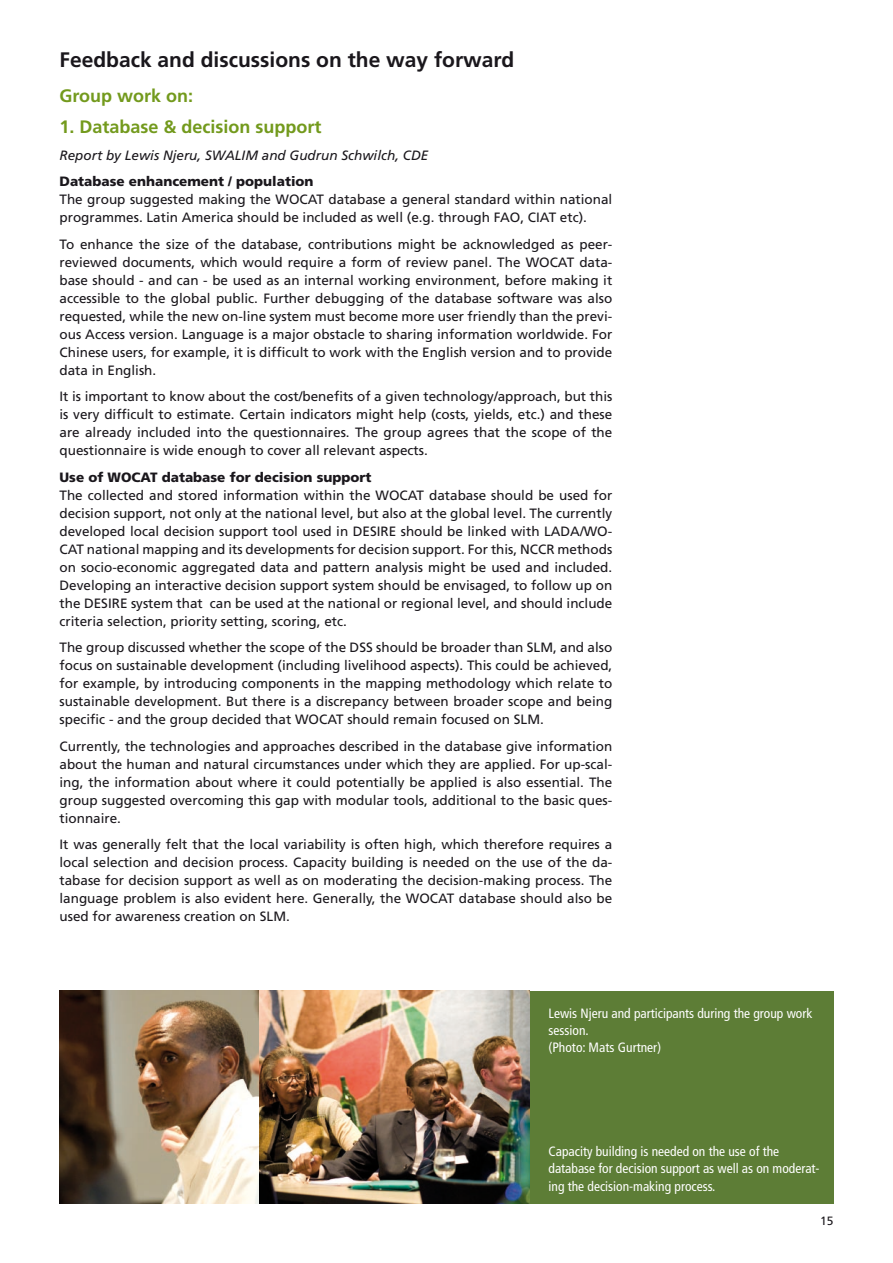
<style>
.page{position:relative;width:893px;height:1263px;background:#fff}
.page>*{position:absolute;margin:0;border:0;box-sizing:border-box;transform-origin:0 0}
.t1{font:700 21px "Frutiger";color:#1a171c}
.t2{font:700 18px "Frutiger";color:#739a1d}
.t3{font:13.5px/18px "Frutiger";color:#1a171c;text-align:justify}
.t4{font:condensed 13.5px/17.2px "Frutiger";color:#fff}
.t5{font:900 13.5px "Frutiger";color:#1a171c}
.t6{font:italic 13.5px "Frutiger";color:#1a171c}
.t7{font:12px "Frutiger";color:#1a171c}
</style>
<div class="page">
<div style="left:526px;top:991px;width:307px;height:212px;background:#5d7d36"></div>
<img style="left:258px;top:991px;width:271px;height:212px">
<img style="left:60px;top:991px;width:198px;height:212px">
<h1 class="t1" style="left:60px;top:47px;width:456px">Feedback and discussions on the way forward</h1>
<h2 class="t2" style="left:60px;top:85px;width:135px">Group work on:</h2>
<h2 class="t2" style="left:60px;top:116px;width:264px">1. Database &amp; decision support</h2>
<p class="t6" style="left:60px;top:147px;width:370px">Report by Lewis Njeru, SWALIM and Gudrun Schwilch, CDE</p>
<p class="t5" style="left:60px;top:173px;width:256px">Database enhancement / population</p>
<p class="t3" style="left:60px;top:190px;width:554px">The group suggested making the WOCAT database a general standard within national programmes. Latin America should be included as well (e.g. through FAO, CIAT etc).</p>
<p class="t3" style="left:60px;top:235px;width:554px">To enhance the size of the database, contributions might be acknowledged as peer&shy;reviewed documents, which would require a form of review panel. The WOCAT data&shy;base should - and can - be used as an internal working environment, before making it accessible to the global public. Further debugging of the database software was also requested, while the new on-line system must become more user friendly than the previ&shy;ous Access version. Language is a major obstacle to sharing information worldwide. For Chinese users, for example, it is difficult to work with the English version and to provide data in English.</p>
<p class="t3" style="left:60px;top:387px;width:554px">It is important to know about the cost/benefits of a given technology/approach, but this is very difficult to estimate. Certain indicators might help (costs, yields, etc.) and these are already included into the questionnaires. The group agrees that the scope of the questionnaire is wide enough to cover all relevant aspects.</p>
<p class="t5" style="left:60px;top:469px;width:314px">Use of WOCAT database for decision support</p>
<p class="t3" style="left:60px;top:486px;width:554px">The collected and stored information within the WOCAT database should be used for decision support, not only at the national level, but also at the global level. The currently developed local decision support tool used in DESIRE should be linked with LADA/WO-CAT national mapping and its developments for decision support. For this, NCCR methods on socio-economic aggregated data and pattern analysis might be used and included.<br>Developing an interactive decision support system should be envisaged, to follow up on the DESIRE system that can be used at the national or regional level, and should include criteria selection, priority setting, scoring, etc.</p>
<p class="t3" style="left:60px;top:638px;width:554px">The group discussed whether the scope of the DSS should be broader than SLM, and also focus on sustainable development (including livelihood aspects). This could be achieved, for example, by introducing components in the mapping methodology which relate to sustainable development. But there is a discrepancy between broader scope and being specific - and the group decided that WOCAT should remain focused on SLM.</p>
<p class="t3" style="left:60px;top:737px;width:554px">Currently, the technologies and approaches described in the database give information about the human and natural circumstances under which they are applied. For up-scal&shy;ing, the information about where it could potentially be applied is also essential. The group suggested overcoming this gap with modular tools, additional to the basic ques&shy;tionnaire.</p>
<p class="t3" style="left:60px;top:835px;width:554px">It was generally felt that the local variability is often high, which therefore requires a local selection and decision process. Capacity building is needed on the use of the da&shy;tabase for decision support as well as on moderating the decision-making process. The language problem is also evident here. Generally, the WOCAT database should also be used for awareness creation on SLM.</p>
<p class="t4" style="left:549px;top:1005px;width:265px">Lewis Njeru and participants during the group work session.<br>(Photo: Mats Gurtner)</p>
<p class="t4" style="left:549px;top:1143px;width:273px">Capacity building is needed on the use of the database for decision support as well as on moderat&shy;ing the decision-making process.</p>
<p class="t7" style="left:820px;top:1214px;width:15px">15</p>
</div>
